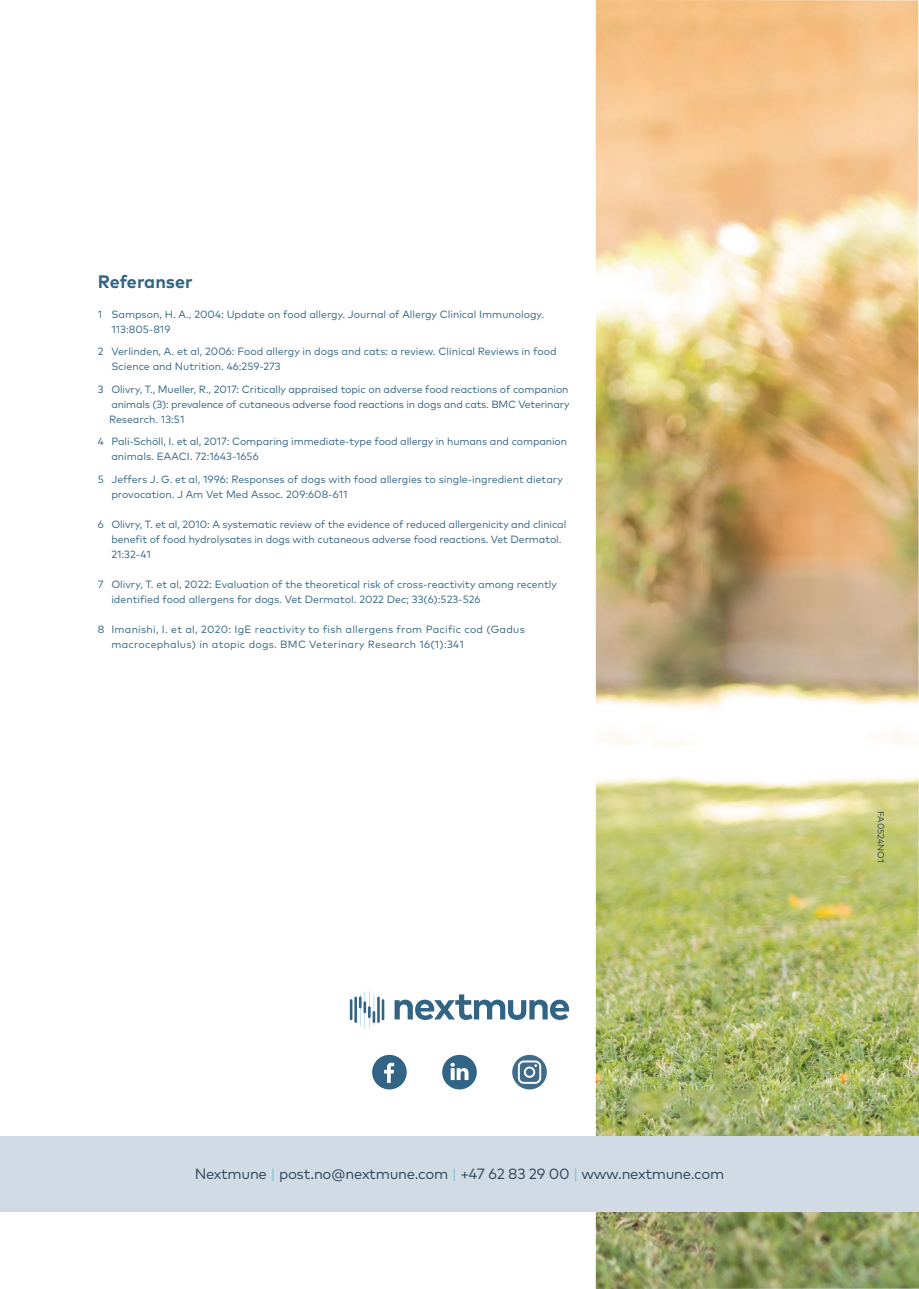
<style>
.page{position:relative;width:919px;height:1289px;background:#fff}
.page>*{position:absolute;margin:0;border:0;box-sizing:border-box;transform-origin:0 0}
.t1{font:700 18px "FF Mark Pro";color:#326485}
.t2{font:14.85px "FF Mark Pro";letter-spacing:-.02em;color:#30455a}
.t3{font:10.5px "FF Mark Pro";color:#326485}
.t4{font:10.5px "FF Mark Pro";letter-spacing:.025em;color:#326485}
.t5{font:10.5px/15px "FF Mark Pro";letter-spacing:-.02em;color:#326485}
.t6{font:9px "FF Mark Pro";color:#30455a}
.s1{color:#7bc1c8}
</style>
<div class="page">
<img style="left:595px;top:0;width:323px;height:1288px">
<div style="left:0;top:1135px;width:918px;height:76px;background:#d1dbe5"></div>
<svg style="left:394px;top:994px;width:175px;height:25px"></svg>
<hr style="left:377px;top:996px;width:3px;height:26px;background:#326485">
<hr style="left:350px;top:999px;width:2px;height:21px;background:#326485">
<hr style="left:382px;top:999px;width:2px;height:21px;background:#326485">
<hr style="left:354px;top:996px;width:3px;height:26px;background:#326485">
<svg style="left:359px;top:991px;width:16px;height:37px"></svg>
<svg style="left:372px;top:1054px;width:35px;height:35px"></svg>
<svg style="left:442px;top:1054px;width:35px;height:35px"></svg>
<svg style="left:512px;top:1054px;width:35px;height:35px"></svg>
<p class="t1" style="left:98px;top:267px;width:96px">Referanser</p>
<p class="t3" style="left:98px;top:306px;width:448px">1 Sampson, H. A., 2004: Update on food allergy. Journal of Allergy Clinical Immunology.</p>
<p class="t3" style="left:111px;top:321px;width:61px">113:805-819</p>
<p class="t3" style="left:98px;top:343px;width:460px">2 Verlinden, A. et al, 2006: Food allergy in dogs and cats: a review. Clinical Reviews in food</p>
<p class="t3" style="left:111px;top:358px;width:171px">Science and Nutrition. 46:259-273</p>
<p class="t3" style="left:98px;top:381px;width:472px">3 Olivry, T., Mueller, R., 2017: Critically appraised topic on adverse food reactions of companion</p>
<p class="t5" style="left:109px;top:395px;width:462px">animals (3): prevalence of cutaneous adverse food reactions in dogs and cats. BMC Veterinary<br>Research. 13:51</p>
<p class="t3" style="left:98px;top:433px;width:471px">4 Pali-Schöll, I. et al, 2017: Comparing immediate-type food allergy in humans and companion</p>
<p class="t3" style="left:111px;top:448px;width:149px">animals. EAACI. 72:1643-1656</p>
<p class="t3" style="left:98px;top:471px;width:466px">5 Jeffers J. G. et al, 1996: Responses of dogs with food allergies to single-ingredient dietary</p>
<p class="t3" style="left:111px;top:486px;width:238px">provocation. J Am Vet Med Assoc. 209:608-611</p>
<p class="t3" style="left:98px;top:516px;width:470px">6 Olivry, T. et al, 2010: A systematic review of the evidence of reduced allergenicity and clinical</p>
<p class="t3" style="left:111px;top:531px;width:451px">benefit of food hydrolysates in dogs with cutaneous adverse food reactions. Vet Dermatol.</p>
<p class="t3" style="left:111px;top:546px;width:41px">21:32-41</p>
<p class="t3" style="left:98px;top:576px;width:460px">7 Olivry, T. et al, 2022: Evaluation of the theoretical risk of cross-reactivity among recently</p>
<p class="t3" style="left:111px;top:591px;width:371px">identified food allergens for dogs. Vet Dermatol. 2022 Dec; 33(6):523-526</p>
<p class="t4" style="left:98px;top:621px;width:428px">8 Imanishi, I. et al, 2020: IgE reactivity to fish allergens from Pacific cod (Gadus</p>
<p class="t4" style="left:111px;top:636px;width:354px">macrocephalus) in atopic dogs. BMC Veterinary Research 16(1):341</p>
<p class="t2" style="left:195px;top:1162px;width:531px">Nextmune <span class="s1">|</span> post.no@nextmune.com <span class="s1">|</span> +47 62 83 29 00 <span class="s1">|</span> www.nextmune.com</p>
<p class="t6" style="left:887px;top:810px;width:54px;rotate:90deg">FA0524NO1</p>
</div>
